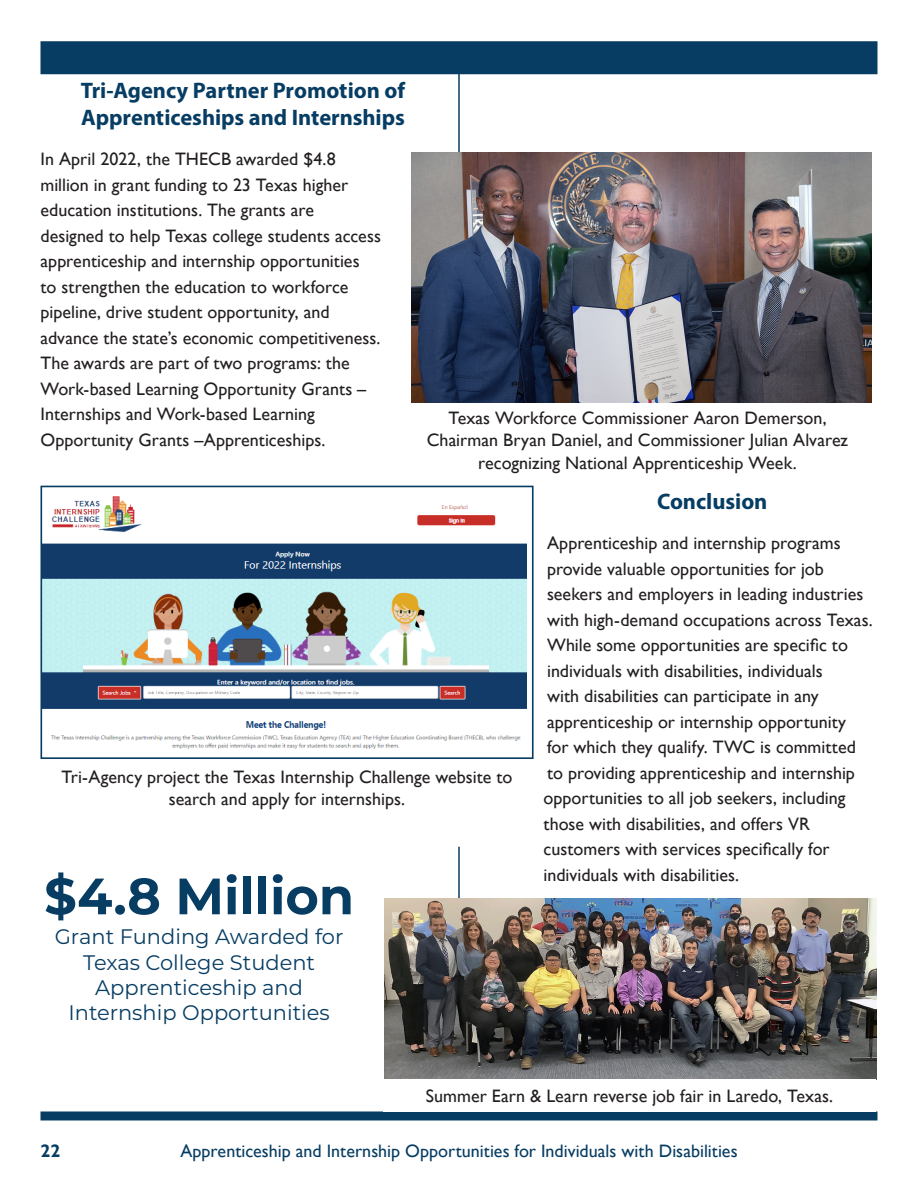
<style>
.page{position:relative;width:918px;height:1188px;background:#fff}
.page>*{position:absolute;margin:0;border:0;box-sizing:border-box;transform-origin:0 0}
.t1{font:700 51px "Montserrat";color:#073d63}
.t2{font:700 22.5px/27px "Myriad Pro";letter-spacing:-.005em;color:#073d63}
.t3{font:21px/25.2px "Montserrat";color:#073d63;text-align:center}
.t4{font:18px/25.5px "Gill Sans";color:#231f20}
.t5{font:18px "Gill Sans";color:#073d63}
.t6{font:700 18px "Gill Sans";color:#073d63}
</style>
<div class="page">
<div style="left:40px;top:41px;width:838px;height:33px;background:#073d63"></div>
<div style="left:40px;top:1111px;width:838px;height:9px;background:#073d63"></div>
<hr style="left:458px;top:67px;width:2px;height:384px;background:#073d63">
<hr style="left:458px;top:847px;width:2px;height:266px;background:#073d63">
<img style="left:44px;top:496px;width:482px;height:253px">
<div style="left:41px;top:486px;width:493px;height:273px;border:2px solid #073d63"></div>
<img style="left:385px;top:899px;width:491px;height:180px">
<img style="left:412px;top:152px;width:460px;height:252px">
<div style="left:398px;top:404px;width:479px;height:73px;background:#fff"></div>
<div style="left:383px;top:1079px;width:493px;height:32px;background:#fff"></div>
<p class="t2" style="left:81px;top:76px;width:326px">Tri-Agency Partner Promotion of<br>Apprenticeships and Internships</p>
<p class="t4" style="left:40px;top:147px;width:342px">In April 2022, the THECB awarded $4.8 million in grant funding to 23 Texas higher education institutions. The grants are designed to help Texas college students access apprenticeship and internship opportunities<br>to strengthen the education to workforce pipeline, drive student opportunity, and advance the state’s economic competitiveness.<br>The awards are part of two programs: the Work-based Learning Opportunity Grants – Internships and Work-based Learning Opportunity Grants –Apprenticeships.</p>
<p class="t4" style="left:427px;top:407px;width:423px;line-height:22.5px;text-align:center">Texas Workforce Commissioner Aaron Demerson,<br>Chairman Bryan Daniel, and Commissioner Julian Alvarez recognizing National Apprenticeship Week.</p>
<p class="t4" style="left:62px;top:766px;width:452px;line-height:22.5px;text-align:center">Tri-Agency project the Texas Internship Challenge website to search and apply for internships.</p>
<h1 class="t1" style="left:44px;top:859px;width:311px">$4.8 Million</h1>
<p class="t3" style="left:55px;top:924px;width:290px">Grant Funding Awarded for<br>Texas College Student<br>Apprenticeship and<br>Internship Opportunities</p>
<p class="t2" style="left:657px;top:487px;width:112px">Conclusion</p>
<p class="t4" style="left:544px;top:531px;width:331px">Apprenticeship and internship programs provide valuable opportunities for job seekers and employers in leading industries with high-demand occupations across Texas.<br>While some opportunities are specific to individuals with disabilities, individuals<br>with disabilities can participate in any apprenticeship or internship opportunity<br>for which they qualify. TWC is committed to providing apprenticeship and internship opportunities to all job seekers, including those with disabilities, and offers VR customers with services specifically for individuals with disabilities.</p>
<p class="t4" style="left:426px;top:1083px;width:409px">Summer Earn &amp; Learn reverse job fair in Laredo, Texas.</p>
<p class="t6" style="left:40px;top:1140px;width:21px">22</p>
<p class="t5" style="left:180px;top:1140px;width:559px">Apprenticeship and Internship Opportunities for Individuals with Disabilities</p>
</div>
